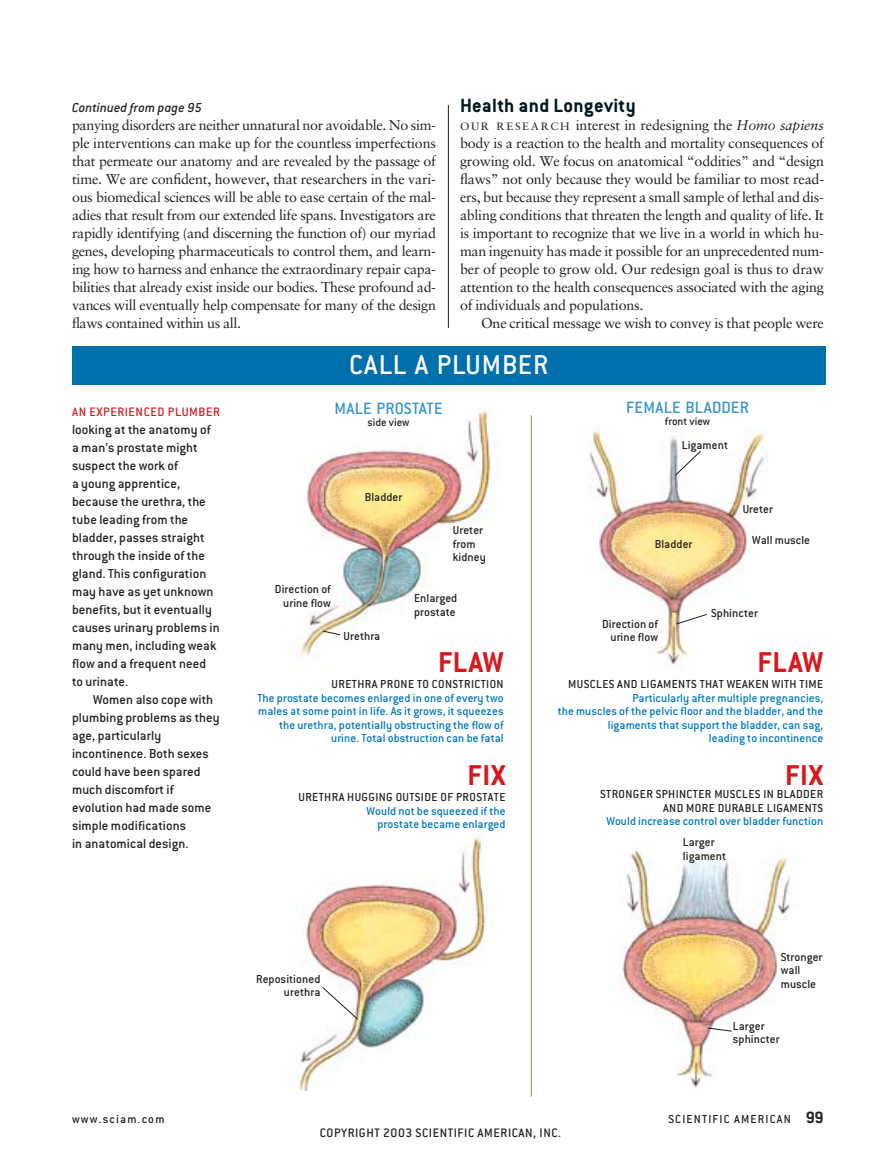
<style>
.page{position:relative;width:878px;height:1161px;background:#fff}
.page>*{position:absolute;margin:0;border:0;box-sizing:border-box;transform-origin:0 0}
.t1{font:700 31.5px "Conduit ITC";letter-spacing:.02em;color:#d7191f}
.t2{font:500 30px "Conduit ITC";letter-spacing:.03em;color:#fff}
.t3{font:700 21px "Conduit ITC";letter-spacing:.02em;color:#031920}
.t4{font:500 18px "Conduit ITC";letter-spacing:.01em;color:#3794cc}
.t5{font:14.25px/18px "Sabon";letter-spacing:-.015em;color:#231f1f;text-align:justify}
.t6{font:500 14.25px/18px "Conduit ITC";letter-spacing:.005em;color:#231f1f}
.t7{font:italic 500 14.25px "Conduit ITC";letter-spacing:.005em;color:#231f1f}
.t8{font:500 13.5px "Conduit ITC";letter-spacing:.04em;color:#231f1f}
.t9{font:500 13.5px "Conduit ITC";letter-spacing:.04em;color:#d7191f}
.t10{font:500 12.75px/13.5px "Conduit ITC";letter-spacing:.005em;color:#0078bc;text-align:right}
.t11{font:500 12.75px/13.8px "Conduit ITC";letter-spacing:.005em;color:#231f1f}
.t12{font:500 12.75px/13.5px "Conduit ITC";letter-spacing:.03em;color:#231f1f;text-align:right}
.t13{font:500 12.75px "Conduit ITC";letter-spacing:.09em;color:#231f1f}
.t14{font:500 12px "Conduit ITC";letter-spacing:.005em;color:#231f1f}
.s1{font-family:"Sabon Roman SC";font-size:10.65px}
.s2{font-style:italic}
.s3{font-weight:700;font-size:18px}
</style>
<div class="page">
<hr style="left:448px;top:105px;width:1px;height:223px;background:#231f1f">
<img style="left:300px;top:408px;width:196px;height:262px">
<img style="left:298px;top:835px;width:188px;height:256px">
<img style="left:587px;top:427px;width:180px;height:241px">
<div style="left:752px;top:536px;width:61px;height:26px;background:#fff"></div>
<div style="left:414px;top:594px;width:80px;height:28px;background:#fff"></div>
<svg style="left:322px;top:630px;width:19px;height:6px"></svg>
<svg style="left:675px;top:614px;width:32px;height:11px"></svg>
<svg style="left:674px;top:450px;width:27px;height:26px"></svg>
<svg style="left:321px;top:986px;width:38px;height:34px"></svg>
<hr style="left:531px;top:415px;width:1px;height:682px;background:#b18034">
<div style="left:72px;top:346px;width:753px;height:39px;background:#0070ad"></div>
<img style="left:622px;top:849px;width:169px;height:239px">
<svg style="left:706px;top:1027px;width:26px;height:5px"></svg>
<div style="left:780px;top:953px;width:64px;height:45px;background:#fff"></div>
<p class="t7" style="left:72px;top:102px;width:131px">Continued from page 95</p>
<p class="t5" style="left:72px;top:117px;width:365px">panying disorders are neither unnatural nor avoidable. No sim&shy;ple interventions can make up for the countless imperfections that permeate our anatomy and are revealed by the passage of time. We are confident, however, that researchers in the vari&shy;ous biomedical sciences will be able to ease certain of the mal&shy;adies that result from our extended life spans. Investigators are rapidly identifying (and discerning the function of) our myriad genes, developing pharmaceuticals to control them, and learn&shy;ing how to harness and enhance the extraordinary repair capa&shy;bilities that already exist inside our bodies. These profound ad&shy;vances will eventually help compensate for many of the design flaws contained within us all.</p>
<h3 class="t3" style="left:460px;top:98px;width:177px">Health and Longevity</h3>
<p class="t5" style="left:460px;top:117px;width:365px"><span class="s1">OUR RESEARCH</span> interest in redesigning the <span class="s2">Homo sapiens </span>body is a reaction to the health and mortality consequences of growing old. We focus on anatomical “oddities” and “design flaws” not only because they would be familiar to most read&shy;ers, but because they represent a small sample of lethal and dis&shy;abling conditions that threaten the length and quality of life. It is important to recognize that we live in a world in which hu&shy;man ingenuity has made it possible for an unprecedented num&shy;ber of people to grow old. Our redesign goal is thus to draw attention to the health consequences associated with the aging of individuals and populations.</p>
<p class="t5" style="left:481px;top:315px;width:344px">One critical message we wish to convey is that people were</p>
<p class="t9" style="left:72px;top:407px;width:149px">AN EXPERIENCED PLUMBER</p>
<p class="t6" style="left:72px;top:422px;width:149px">looking at the anatomy of a man’s prostate might suspect the work of<br>a young apprentice, because the urethra, the tube leading from the bladder, passes straight through the inside of the gland. This configuration may have as yet unknown benefits, but it eventually causes urinary problems in many men, including weak flow and a frequent need to urinate.</p>
<p class="t6" style="left:72px;top:692px;width:149px;text-indent:21px">Women also cope with plumbing problems as they age, particularly incontinence. Both sexes could have been spared much discomfort if evolution had made some simple modifications<br>in anatomical design.</p>
<h2 class="t2" style="left:349px;top:355px;width:201px">CALL A PLUMBER</h2>
<p class="t4" style="left:334px;top:403px;width:110px">MALE PROSTATE</p>
<p class="t14" style="left:367px;top:419px;width:44px">side view</p>
<p class="t11" style="left:275px;top:583px;width:57px;text-align:right">Direction of urine flow</p>
<p class="t11" style="left:365px;top:491px;width:39px">Bladder</p>
<p class="t11" style="left:453px;top:524px;width:35px">Ureter from kidney</p>
<p class="t11" style="left:414px;top:592px;width:45px">Enlarged prostate</p>
<p class="t4" style="left:626px;top:402px;width:124px">FEMALE BLADDER</p>
<p class="t14" style="left:664px;top:418px;width:47px">front view</p>
<p class="t11" style="left:681px;top:439px;width:48px">Ligament</p>
<p class="t11" style="left:654px;top:539px;width:39px">Bladder</p>
<p class="t11" style="left:742px;top:504px;width:32px">Ureter</p>
<p class="t11" style="left:752px;top:535px;width:59px">Wall muscle</p>
<p class="t11" style="left:602px;top:618px;width:57px">Direction of</p>
<p class="t11" style="left:711px;top:607px;width:48px">Sphincter</p>
<p class="t11" style="left:343px;top:630px;width:38px">Urethra</p>
<p class="t11" style="left:610px;top:632px;width:49px">urine flow</p>
<h1 class="t1" style="left:438px;top:651px;width:67px">FLAW</h1>
<p class="t12" style="left:331px;top:679px;width:174px">URETHRA PRONE TO CONSTRICTION</p>
<p class="t10" style="left:257px;top:692px;width:248px">The prostate becomes enlarged in one of every two males at some point in life. As it grows, it squeezes the urethra, potentially obstructing the flow of urine. Total obstruction can be fatal</p>
<h1 class="t1" style="left:467px;top:764px;width:40px">FIX</h1>
<p class="t12" style="left:298px;top:792px;width:208px">URETHRA HUGGING OUTSIDE OF PROSTATE</p>
<p class="t10" style="left:366px;top:805px;width:140px">Would not be squeezed if the prostate became enlarged</p>
<p class="t11" style="left:256px;top:973px;width:66px;text-align:right">Repositioned urethra</p>
<h1 class="t1" style="left:757px;top:651px;width:67px">FLAW</h1>
<p class="t12" style="left:568px;top:679px;width:256px">MUSCLES AND LIGAMENTS THAT WEAKEN WITH TIME</p>
<p class="t10" style="left:557px;top:692px;width:267px">Particularly after multiple pregnancies,<br>the muscles of the pelvic floor and the bladder, and the ligaments that support the bladder, can sag,<br>leading to incontinence</p>
<h1 class="t1" style="left:785px;top:764px;width:40px">FIX</h1>
<p class="t12" style="left:600px;top:789px;width:224px">STRONGER SPHINCTER MUSCLES IN BLADDER<br>AND MORE DURABLE LIGAMENTS</p>
<p class="t10" style="left:606px;top:816px;width:218px">Would increase control over bladder function</p>
<p class="t11" style="left:683px;top:836px;width:45px">Larger ligament</p>
<p class="t11" style="left:780px;top:951px;width:43px">Stronger wall muscle</p>
<p class="t11" style="left:733px;top:1020px;width:48px">Larger sphincter</p>
<p class="t13" style="left:72px;top:1114px;width:94px">www.sciam.com</p>
<p class="t13" style="left:668px;top:1114px;width:157px">SCIENTIFIC AMERICAN <span class="s3">99</span></p>
<p class="t8" style="left:320px;top:1128px;width:243px">COPYRIGHT 2003 SCIENTIFIC AMERICAN, INC.</p>
</div>
